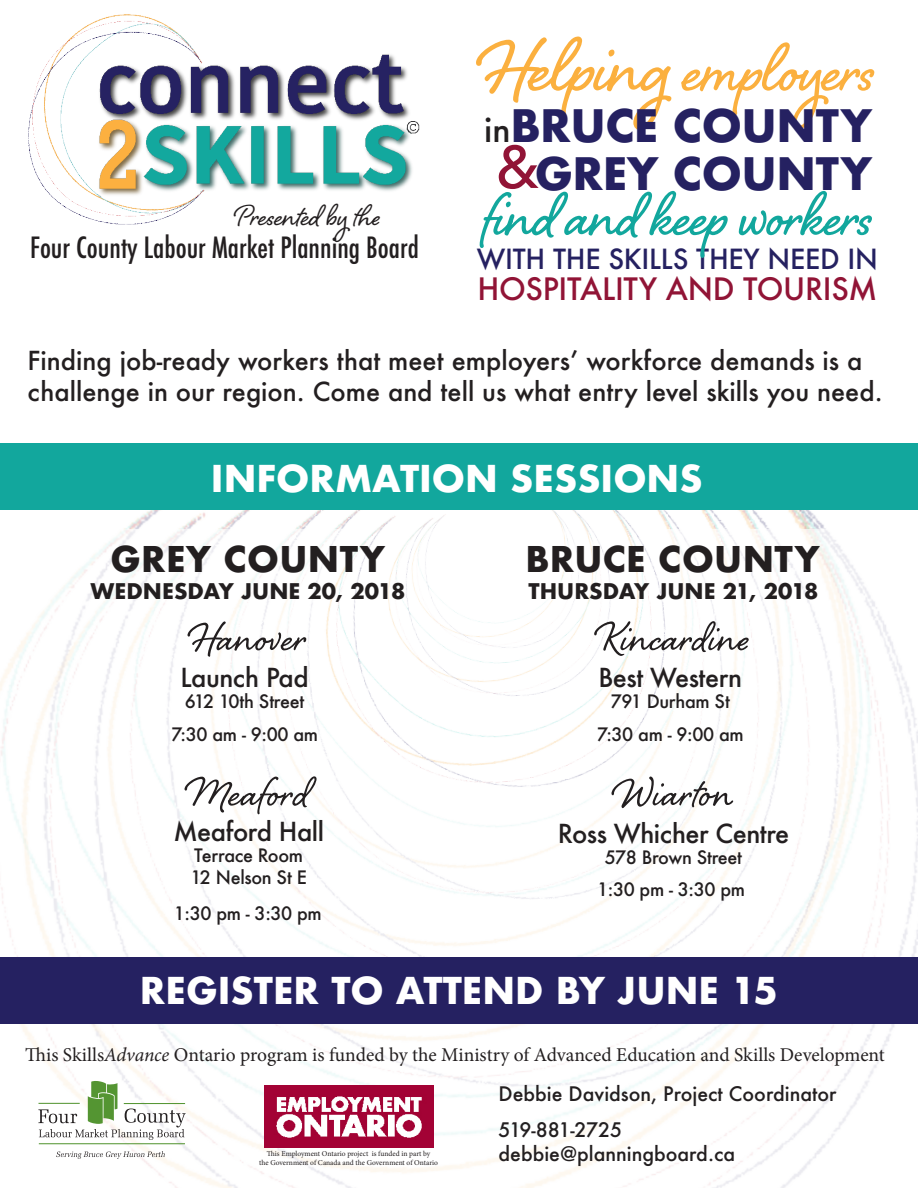
<style>
.page{position:relative;width:918px;height:1188px;background:#fff}
.page>*{position:absolute;margin:0;border:0;box-sizing:border-box;transform-origin:0 0}
.t1{font:700 85.5px "Shelby";letter-spacing:-.01em;color:#fbb03f}
.t2{font:700 78px "Shelby";letter-spacing:-.01em;color:#12a79d}
.t3{font:500 60px "Avenir";color:#911436}
.t4{font:52.5px "Shelby";letter-spacing:.02em;color:#231f20}
.t5{font:700 43.5px "Futura";letter-spacing:-.01em;color:#252161}
.t6{font:37.5px "Shelby";color:#231f20}
.t7{font:700 36px "Futura";color:#fff}
.t8{font:700 34.5px "Futura";letter-spacing:.01em;color:#231f20}
.t9{font:500 33px "Futura";color:#231f20}
.t10{font:500 30px "Futura";letter-spacing:-.01em;color:#911436}
.t11{font:500 condensed 28.5px "Futura";color:#231f20}
.t12{font:500 27px "Futura";letter-spacing:-.01em;color:#252161}
.t13{font:500 25.5px/30.6px "Futura";color:#231f20}
.t14{font:500 25.5px "Futura";letter-spacing:-.02em;color:#231f20}
.t15{font:700 21px "Futura";color:#231f20}
.t16{font:19.5px "Minion Pro";color:#231f20}
.t17{font:500 19.5px "Futura";color:#231f20}
.t18{font:500 19.5px "Futura";letter-spacing:-.025em;color:#231f20}
.t19{font:500 18px "Futura";letter-spacing:-.02em;color:#231f20}
.t20{font:7.5px "Minion Pro";color:#231f20}
.s1{font-size:96px}
.s2{font-style:italic}
</style>
<div class="page">
<img style="left:28px;top:14px;width:392px;height:211px">
<hr style="left:39px;top:1143px;width:146px;height:1px;background:#549532">
<svg style="left:56px;top:1151px;width:109px;height:8px"></svg>
<svg style="left:38px;top:1081px;width:148px;height:59px"></svg>
<img style="left:264px;top:1085px;width:169px;height:63px">
<img style="left:289px;top:510px;width:392px;height:299px">
<img style="left:364px;top:510px;width:274px;height:213px">
<img style="left:394px;top:510px;width:205px;height:157px">
<div style="left:0;top:443px;width:918px;height:67px;background:#12a79d"></div>
<div style="left:0;top:957px;width:918px;height:66px;background:#252161"></div>
<p class="t6" style="left:236px;top:190px;width:147px">Presented by the</p>
<p class="t11" style="left:30px;top:230px;width:391px">Four County Labour Market Planning Board</p>
<p class="t1" style="left:481px;top:11px;width:395px"><span class="s1">Helping</span> employers</p>
<p class="t5" style="left:511px;top:94px;width:363px">BRUCE COUNTY</p>
<p class="t9" style="left:484px;top:107px;width:28px">in</p>
<p class="t3" style="left:496px;top:115px;width:45px">&amp;</p>
<p class="t5" style="left:535px;top:142px;width:339px">GREY COUNTY</p>
<p class="t2" style="left:483px;top:162px;width:391px">find and keep workers</p>
<p class="t12" style="left:477px;top:240px;width:403px">WITH THE SKILLS THEY NEED IN</p>
<p class="t10" style="left:477px;top:269px;width:402px">HOSPITALITY AND TOURISM</p>
<p class="t13" style="left:28px;top:345px;width:857px">Finding job-ready workers that meet employers’ workforce demands is a challenge in our region. Come and tell us what entry level skills you need.</p>
<p class="t7" style="left:211px;top:452px;width:493px">INFORMATION SESSIONS</p>
<p class="t8" style="left:111px;top:534px;width:276px">GREY COUNTY</p>
<p class="t8" style="left:526px;top:534px;width:296px">BRUCE COUNTY</p>
<p class="t15" style="left:90px;top:576px;width:316px">WEDNESDAY JUNE 20, 2018</p>
<p class="t15" style="left:529px;top:576px;width:292px">THURSDAY JUNE 21, 2018</p>
<p class="t4" style="left:190px;top:601px;width:117px">Hanover</p>
<p class="t4" style="left:597px;top:601px;width:155px">Kincardine</p>
<p class="t14" style="left:181px;top:660px;width:130px">Launch Pad</p>
<p class="t19" style="left:185px;top:689px;width:121px">612 10th Street</p>
<p class="t14" style="left:598px;top:660px;width:145px">Best Western</p>
<p class="t19" style="left:611px;top:689px;width:121px">791 Durham St</p>
<p class="t19" style="left:171px;top:722px;width:148px">7:30 am - 9:00 am</p>
<p class="t19" style="left:597px;top:722px;width:148px">7:30 am - 9:00 am</p>
<p class="t4" style="left:187px;top:756px;width:123px">Meaford</p>
<p class="t4" style="left:614px;top:756px;width:120px">Wiarton</p>
<p class="t14" style="left:173px;top:814px;width:152px">Meaford Hall</p>
<p class="t19" style="left:194px;top:843px;width:110px">Terrace Room</p>
<p class="t19" style="left:190px;top:865px;width:118px">12 Nelson St E</p>
<p class="t14" style="left:558px;top:816px;width:233px">Ross Whicher Centre</p>
<p class="t19" style="left:605px;top:845px;width:139px">578 Brown Street</p>
<p class="t19" style="left:597px;top:877px;width:149px">1:30 pm - 3:30 pm</p>
<p class="t19" style="left:174px;top:901px;width:149px">1:30 pm - 3:30 pm</p>
<p class="t7" style="left:140px;top:965px;width:639px">REGISTER TO ATTEND BY JUNE 15</p>
<p class="t16" style="left:25px;top:1041px;width:861px">This Skills<span class="s2">Advance</span> Ontario program is funded by the Ministry of Advanced Education and Skills Development</p>
<p class="t20" style="left:267px;top:1149px;width:165px">This Employment Ontario project is funded in part by</p>
<p class="t20" style="left:259px;top:1158px;width:180px">the Government of Canada and the Government of Ontario</p>
<p class="t17" style="left:499px;top:1081px;width:340px">Debbie Davidson, Project Coordinator</p>
<p class="t18" style="left:499px;top:1117px;width:125px">519-881-2725</p>
<p class="t17" style="left:499px;top:1140px;width:238px">debbie@planningboard.ca</p>
</div>
